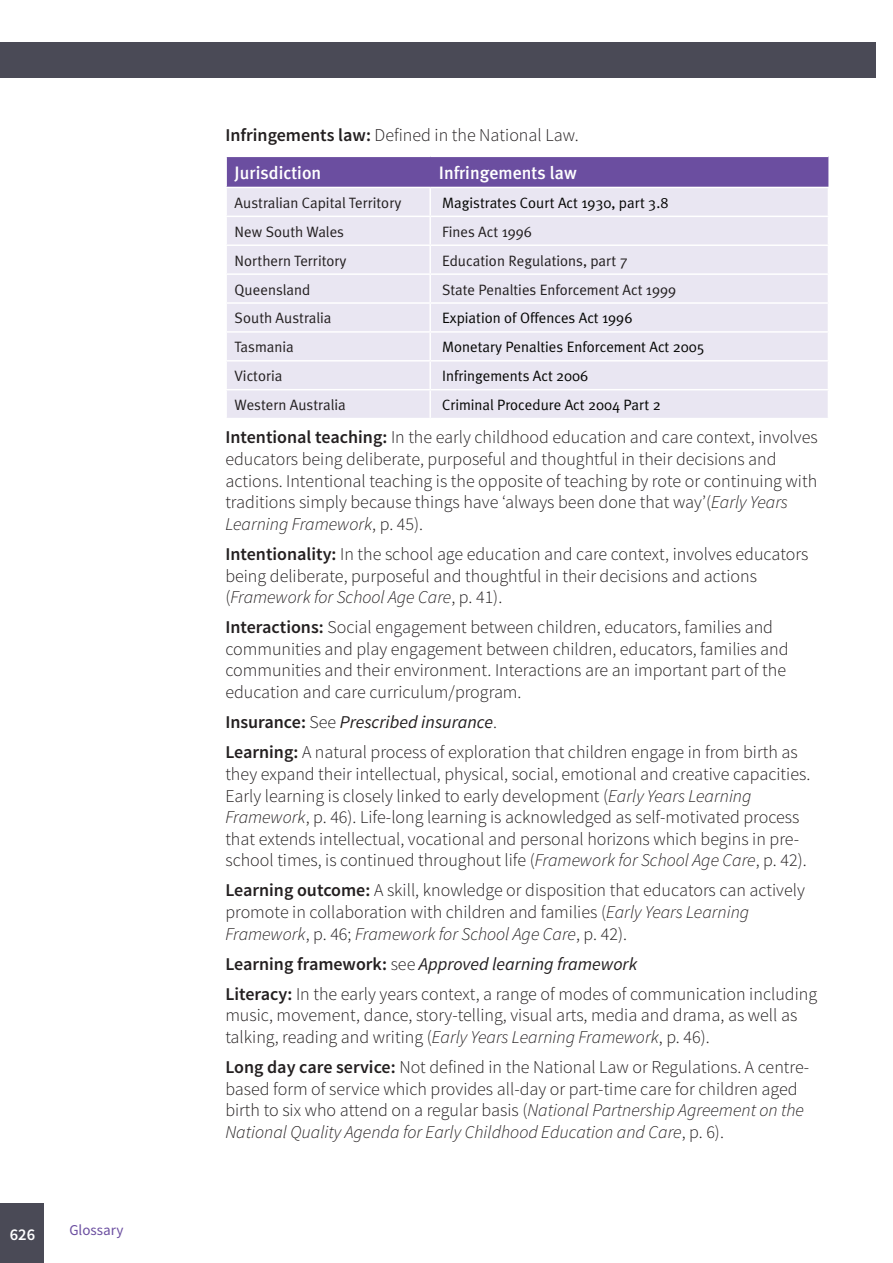
<style>
.page{position:relative;width:893px;height:1263px;background:#fff}
.page>*{position:absolute;margin:0;border:0;box-sizing:border-box;transform-origin:0 0}
._02-body{font:300 18px/21.6px "Source Sans Pro";color:#231f20}
._02-body-2{font:italic 18px "Source Sans Pro";color:#231f20}
.table-style-2-header{font:500 18px "Meta Plus";color:#fff}
.t1{font:600 16.5px "Source Sans Pro";color:#fff}
.table-body-text{font:15px "Meta Plus Normal";color:#231f20}
.table-body-text-2{font:15px "Meta Plus Normal";color:#040503}
.t2{font:15px "Source Sans Pro";color:#6b4ea0}
.s1{font-weight:600}
.s2{font-style:italic}
.s3{font-weight:600;font-style:normal}
.s4{font-weight:300;font-style:normal}
</style>
<div class="page">
<div style="left:0;top:43px;width:876px;height:35px;background:#4a4a56"></div>
<div style="left:0;top:1203px;width:44px;height:60px;background:#4a4a56"></div>
<svg style="left:226px;top:156px;width:603px;height:262px;background:#dbd6e9"></svg>
<hr style="left:225px;top:216px;width:205px;height:1px;background:#fff">
<hr style="left:430px;top:216px;width:399px;height:1px;background:#fff">
<p class="t1" style="left:10px;top:1224px;width:27px">626</p>
<p class="t2" style="left:69px;top:1221px;width:55px">Glossary</p>
<p class="_02-body" style="left:225px;top:124px;width:355px"><span class="s1">Infringements law:</span> Defined in the National Law.</p>
<p class="table-style-2-header" style="left:235px;top:162px;width:88px">Jurisdiction</p>
<p class="table-style-2-header" style="left:439px;top:162px;width:140px">Infringements law</p>
<p class="table-body-text" style="left:235px;top:194px;width:168px">Australian Capital Territory</p>
<p class="table-body-text-2" style="left:442px;top:194px;width:228px">Magistrates Court Act 1930, part 3.8</p>
<p class="table-body-text" style="left:235px;top:223px;width:111px">New South Wales</p>
<p class="table-body-text" style="left:442px;top:223px;width:91px">Fines Act 1996</p>
<p class="table-body-text" style="left:235px;top:252px;width:114px">Northern Territory</p>
<p class="table-body-text" style="left:442px;top:252px;width:187px">Education Regulations, part 7</p>
<p class="table-body-text" style="left:235px;top:281px;width:77px">Queensland</p>
<p class="table-body-text" style="left:442px;top:281px;width:235px">State Penalties Enforcement Act 1999</p>
<p class="table-body-text" style="left:235px;top:309px;width:98px">South Australia</p>
<p class="table-body-text-2" style="left:442px;top:309px;width:192px">Expiation of Offences Act 1996</p>
<p class="table-body-text" style="left:235px;top:338px;width:61px">Tasmania</p>
<p class="table-body-text-2" style="left:442px;top:338px;width:264px">Monetary Penalties Enforcement Act 2005</p>
<p class="table-body-text" style="left:235px;top:367px;width:49px">Victoria</p>
<p class="table-body-text-2" style="left:442px;top:367px;width:148px">Infringements Act 2006</p>
<p class="table-body-text" style="left:235px;top:396px;width:113px">Western Australia</p>
<p class="table-body-text-2" style="left:442px;top:396px;width:220px">Criminal Procedure Act 2004 Part 2</p>
<p class="_02-body" style="left:225px;top:427px;width:594px"><span class="s1">Intentional teaching:</span> In the early childhood education and care context, involves educators being deliberate, purposeful and thoughtful in their decisions and actions. Intentional teaching is the opposite of teaching by rote or continuing with traditions simply because things have ‘always been done that way’(<span class="s2">Early Years Learning Framework</span>, p. 45).</p>
<p class="_02-body" style="left:225px;top:543px;width:584px"><span class="s1">Intentionality:</span> In the school age education and care context, involves educators being deliberate, purposeful and thoughtful in their decisions and actions (<span class="s2">Framework for School Age Care</span>, p. 41).</p>
<p class="_02-body" style="left:225px;top:617px;width:565px"><span class="s1">Interactions:</span> Social engagement between children, educators, families and communities and play engagement between children, educators, families and communities and their environment. Interactions are an important part of the education and care curriculum/program.</p>
<p class="_02-body-2" style="left:225px;top:711px;width:273px"><span class="s3">Insurance:</span> <span class="s4">See</span> Prescribed insurance<span class="s4">.</span></p>
<p class="_02-body" style="left:225px;top:742px;width:586px"><span class="s1">Learning:</span> A natural process of exploration that children engage in from birth as they expand their intellectual, physical, social, emotional and creative capacities.<br>Early learning is closely linked to early development (<span class="s2">Early Years Learning Framework</span>, p. 46). Life-long learning is acknowledged as self-motivated process that extends intellectual, vocational and personal horizons which begins in pre&shy;school times, is continued throughout life (<span class="s2">Framework for School Age Care</span>, p. 42).</p>
<p class="_02-body" style="left:225px;top:880px;width:581px"><span class="s1">Learning outcome:</span> A skill, knowledge or disposition that educators can actively promote in collaboration with children and families (<span class="s2">Early Years Learning<br>Framework</span>, p. 46; <span class="s2">Framework for School Age Care</span>, p. 42).</p>
<p class="_02-body-2" style="left:225px;top:953px;width:413px"><span class="s3">Learning framework:</span> <span class="s4">see</span> Approved learning framework</p>
<p class="_02-body" style="left:225px;top:983px;width:593px"><span class="s1">Literacy:</span> In the early years context, a range of modes of communication including music, movement, dance, story-telling, visual arts, media and drama, as well as talking, reading and writing (<span class="s2">Early Years Learning Framework</span>, p. 46).</p>
<p class="_02-body" style="left:225px;top:1056px;width:585px"><span class="s1">Long day care service:</span> Not defined in the National Law or Regulations. A centre&shy;based form of service which provides all-day or part-time care for children aged birth to six who attend on a regular basis (<span class="s2">National Partnership Agreement on the National Quality Agenda for Early Childhood Education and Care</span>, p. 6).</p>
</div>
